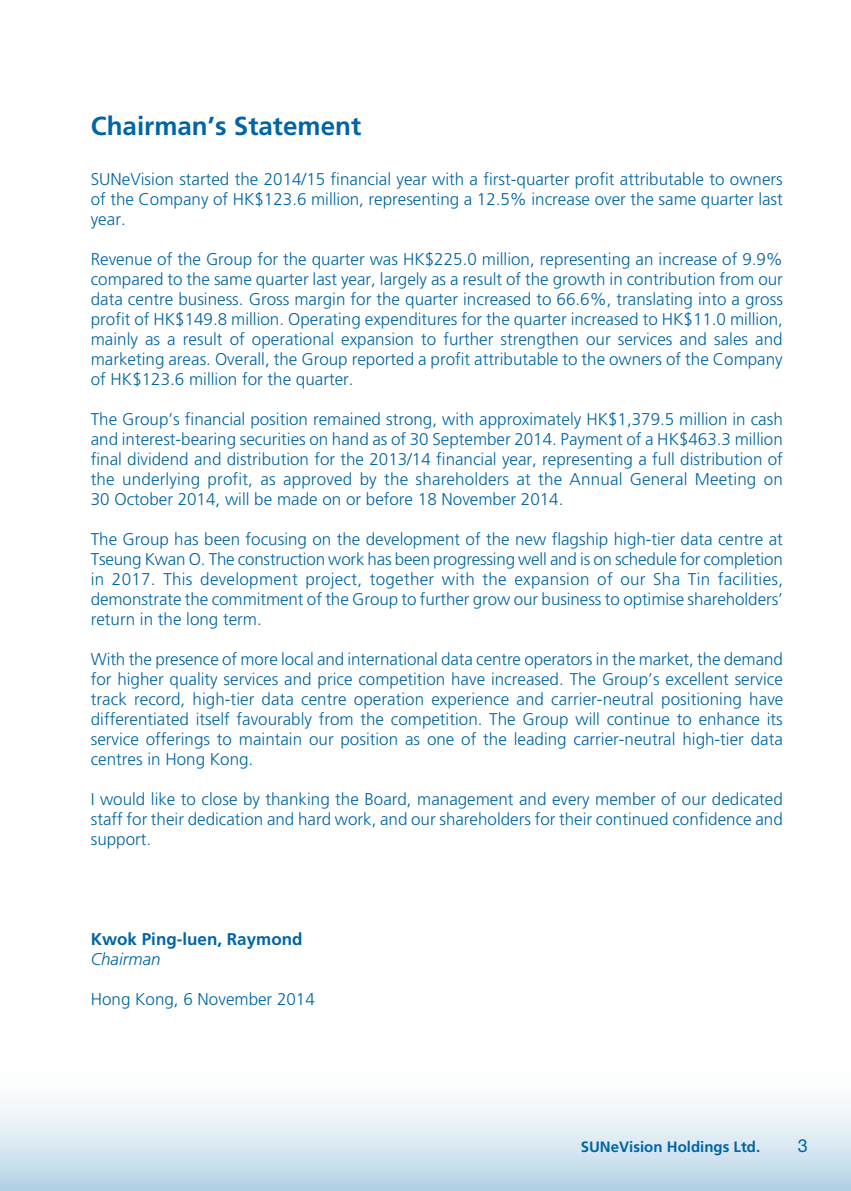
<style>
.page{position:relative;width:851px;height:1191px;background:#fff}
.page>*{position:absolute;margin:0;border:0;box-sizing:border-box;transform-origin:0 0}
.t1{font:700 26px "Frutiger LT Std";color:#0065a4}
.t2{font:18px "Helvetica Neue LT Std";color:#0065a4}
.t3{font:300 17px/20px "Frutiger LT Std";color:#0065a4;text-align:justify}
.t4{font:700 17px "Frutiger LT Std";color:#0065a4}
.t5{font:italic 300 17px "Frutiger LT Std";color:#0065a4}
.t6{font:700 15px "Frutiger LT Std";color:#0065a4}
</style>
<div class="page">
<div style="left:1px;top:1052px;width:849px;height:139px;background:linear-gradient(to bottom,#fff,#bcd6e7)"></div>
<h1 class="t1" style="left:91px;top:111px;width:272px">Chairman’s Statement</h1>
<p class="t3" style="left:91px;top:169px;width:693px">SUNeVision started the 2014/15 financial year with a first-quarter profit attributable to owners of the Company of HK$123.6 million, representing a 12.5% increase over the same quarter last year.</p>
<p class="t3" style="left:91px;top:249px;width:693px">Revenue of the Group for the quarter was HK$225.0 million, representing an increase of 9.9% compared to the same quarter last year, largely as a result of the growth in contribution from our data centre business. Gross margin for the quarter increased to 66.6%, translating into a gross profit of HK$149.8 million. Operating expenditures for the quarter increased to HK$11.0 million, mainly as a result of operational expansion to further strengthen our services and sales and marketing areas. Overall, the Group reported a profit attributable to the owners of the Company of HK$123.6 million for the quarter.</p>
<p class="t3" style="left:91px;top:409px;width:693px">The Group’s financial position remained strong, with approximately HK$1,379.5 million in cash and interest-bearing securities on hand as of 30 September 2014. Payment of a HK$463.3 million final dividend and distribution for the 2013/14 financial year, representing a full distribution of the underlying profit, as approved by the shareholders at the Annual General Meeting on 30 October 2014, will be made on or before 18 November 2014.</p>
<p class="t3" style="left:91px;top:529px;width:693px">The Group has been focusing on the development of the new flagship high-tier data centre at Tseung Kwan O. The construction work has been progressing well and is on schedule for completion in 2017. This development project, together with the expansion of our Sha Tin facilities, demonstrate the commitment of the Group to further grow our business to optimise shareholders’ return in the long term.</p>
<p class="t3" style="left:91px;top:649px;width:694px">With the presence of more local and international data centre operators in the market, the demand for higher quality services and price competition have increased. The Group’s excellent service track record, high-tier data centre operation experience and carrier-neutral positioning have differentiated itself favourably from the competition. The Group will continue to enhance its service offerings to maintain our position as one of the leading carrier-neutral high-tier data centres in Hong Kong.</p>
<p class="t3" style="left:91px;top:789px;width:693px">I would like to close by thanking the Board, management and every member of our dedicated staff for their dedication and hard work, and our shareholders for their continued confidence and support.</p>
<p class="t4" style="left:91px;top:929px;width:213px">Kwok Ping-luen, Raymond</p>
<p class="t5" style="left:91px;top:949px;width:71px">Chairman</p>
<p class="t3" style="left:91px;top:989px;width:225px">Hong Kong, 6 November 2014</p>
<p class="t6" style="left:580px;top:1138px;width:181px">SUNeVision Holdings Ltd.</p>
<p class="t2" style="left:797px;top:1135px;width:12px">3</p>
</div>
